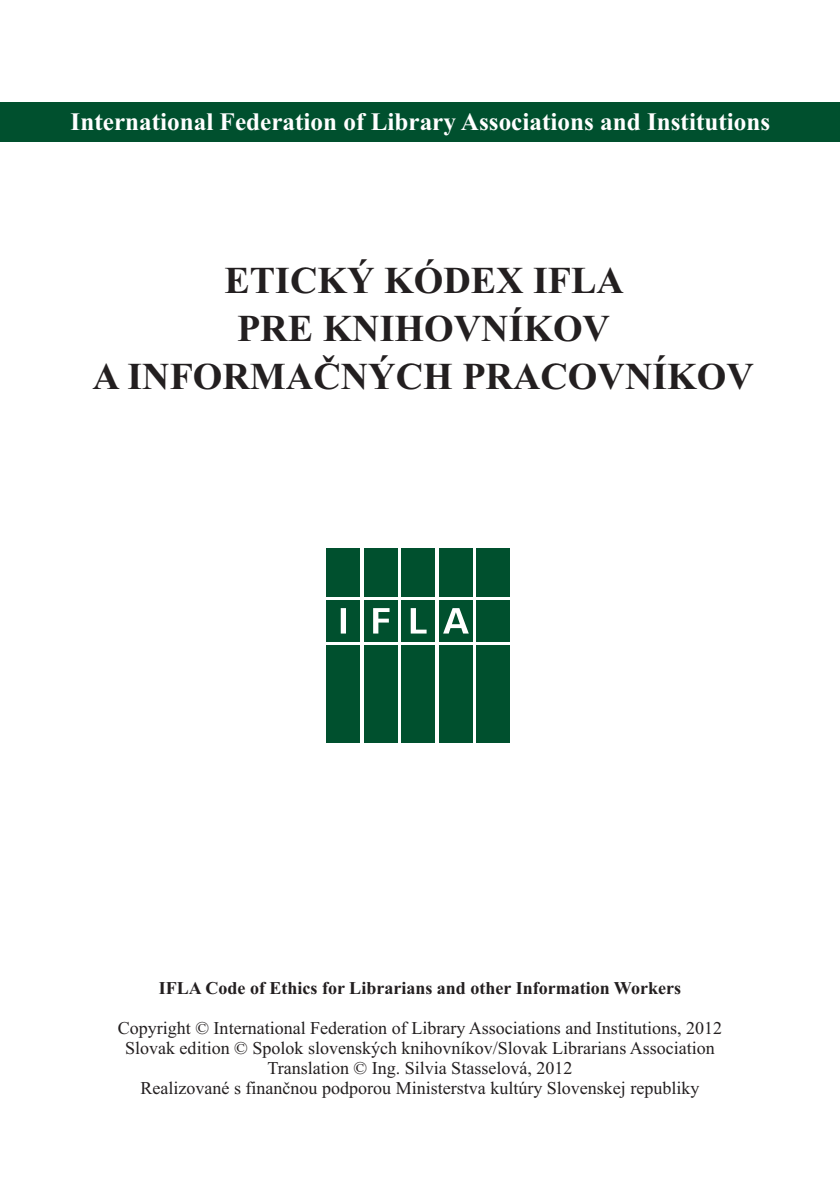
<style>
.page{position:relative;width:840px;height:1191px;background:#fff}
.page>*{position:absolute;margin:0;border:0;box-sizing:border-box;transform-origin:0 0}
.t1{font:700 38px/48px "Times New Roman";color:#231f20;text-align:center}
.t2{font:700 25.2px "Times New Roman";color:#fff}
.t3{font:18px/20px "Times New Roman";color:#231f20;text-align:center}
.t4{font:700 18px "Times New Roman";color:#231f20}
</style>
<div class="page">
<div style="left:0;top:103px;width:839px;height:39px;background:#00502e"></div>
<div style="left:326px;top:600px;width:34px;height:41px;background:#00502e"></div>
<svg style="left:340px;top:608px;width:6px;height:25px"></svg>
<div style="left:364px;top:600px;width:33px;height:41px;background:#00502e"></div>
<svg style="left:373px;top:608px;width:16px;height:25px"></svg>
<div style="left:401px;top:600px;width:34px;height:41px;background:#00502e"></div>
<svg style="left:410px;top:608px;width:16px;height:25px"></svg>
<div style="left:438px;top:600px;width:34px;height:41px;background:#00502e"></div>
<svg style="left:443px;top:608px;width:25px;height:25px"></svg>
<div style="left:476px;top:645px;width:33px;height:97px;background:#00502e"></div>
<div style="left:476px;top:600px;width:33px;height:41px;background:#00502e"></div>
<div style="left:476px;top:548px;width:33px;height:49px;background:#00502e"></div>
<div style="left:438px;top:645px;width:34px;height:97px;background:#00502e"></div>
<div style="left:438px;top:548px;width:34px;height:49px;background:#00502e"></div>
<div style="left:401px;top:645px;width:34px;height:97px;background:#00502e"></div>
<div style="left:401px;top:548px;width:34px;height:49px;background:#00502e"></div>
<div style="left:364px;top:645px;width:33px;height:97px;background:#00502e"></div>
<div style="left:364px;top:548px;width:33px;height:49px;background:#00502e"></div>
<div style="left:326px;top:645px;width:34px;height:97px;background:#00502e"></div>
<div style="left:326px;top:548px;width:34px;height:49px;background:#00502e"></div>
<h2 class="t2" style="left:71px;top:113px;width:700px">International Federation of Library Associations and Institutions</h2>
<h1 class="t1" style="left:92px;top:260px;width:662px">ETICKÝ KÓDEX IFLA<br>PRE KNIHOVNÍKOV<br>A INFORMAÈNÝCH PRACOVNÍKOV</h1>
<p class="t4" style="left:159px;top:982px;width:523px">IFLA Code of Ethics for Librarians and other Information Workers</p>
<p class="t3" style="left:118px;top:1019px;width:605px">Copyright © International Federation of Library Associations and Institutions, 2012<br>Slovak edition © Spolok slovenských knihovníkov/Slovak Librarians Association Translation © Ing. Silvia Stasselová, 2012<br>Realizované s finanènou podporou Ministerstva kultúry Slovenskej republiky</p>
</div>
